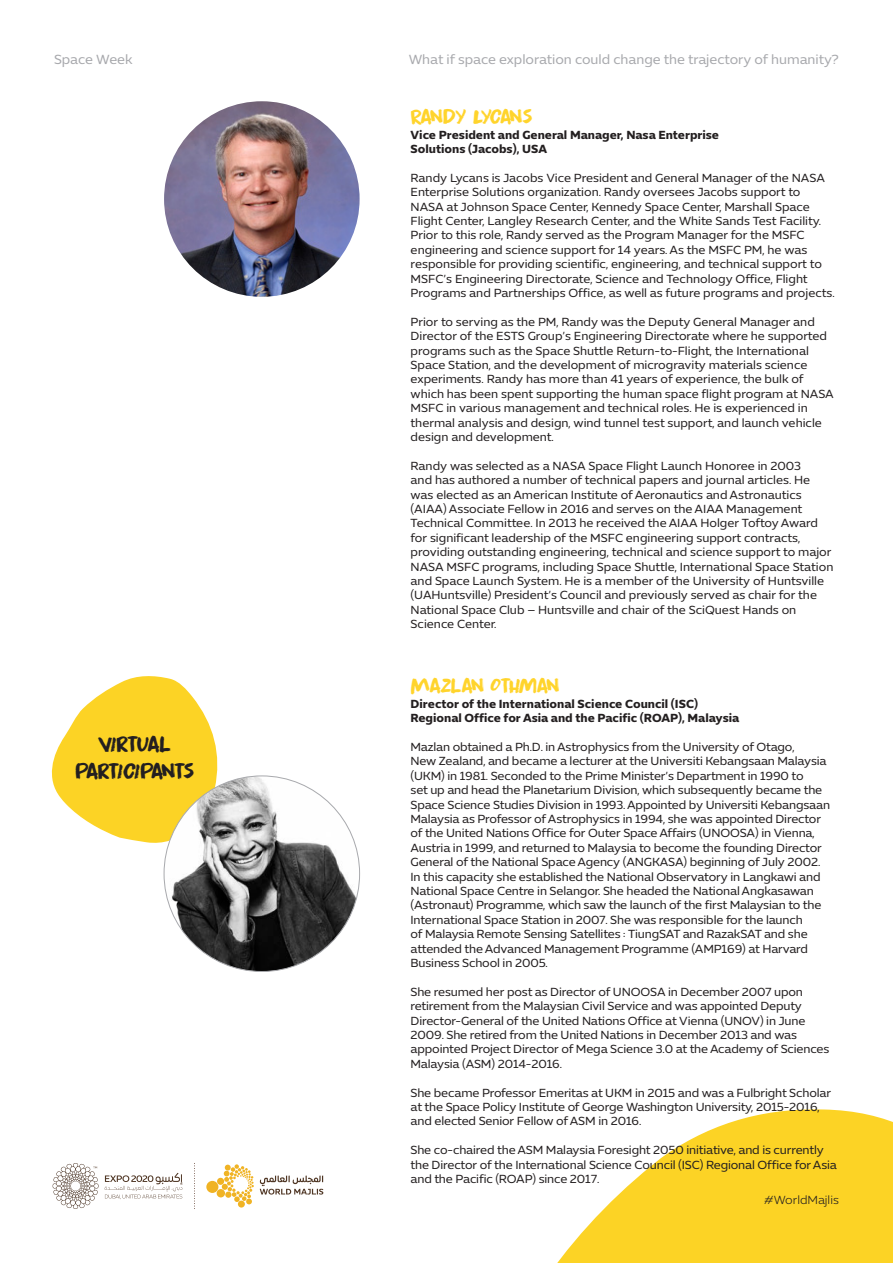
<style>
.page{position:relative;width:893px;height:1263px;background:#fff}
.page>*{position:absolute;margin:0;border:0;box-sizing:border-box;transform-origin:0 0}
.t1{font:22.5px/27px "Apex Brush DEMO";letter-spacing:-.075em;color:#231f20;text-align:center}
.t2{font:21px "Apex Brush DEMO";letter-spacing:-.045em;color:#ffd42c}
.t3{font:21px "Apex Brush DEMO";letter-spacing:-.075em;color:#ffd42c}
.t4{font:13.5px "Expo Sans Std";color:#a8a9ad}
.t5{font:12px/14.4px "Expo Sans Std";letter-spacing:-.01em;color:#231f20}
.t6{font:700 12px/14.4px "Expo Sans Std";color:#231f20}
.t7{font:300 12px "Expo Sans Std";color:#231f20}
</style>
<div class="page">
<svg style="left:557px;top:1109px;width:336px;height:154px;fill:#fcd325"></svg>
<img style="left:164px;top:101px;width:196px;height:196px;border-radius:98px">
<svg style="left:51px;top:676px;width:171px;height:171px"></svg>
<img style="left:164px;top:776px;width:196px;height:195px;border-radius:98px">
<svg style="left:194px;top:1163px;width:1px;height:46px"></svg>
<svg style="left:105px;top:1173px;width:78px;height:26px"></svg>
<svg style="left:53px;top:1163px;width:45px;height:46px"></svg>
<svg style="left:260px;top:1175px;width:63px;height:19px"></svg>
<div style="left:217px;top:1178px;width:7px;height:7px;background:#f0b324;border-radius:50%"></div>
<div style="left:206px;top:1181px;width:12px;height:12px;background:#f0b324;border-radius:50%"></div>
<div style="left:217px;top:1189px;width:8px;height:8px;background:#f0b324;border-radius:50%"></div>
<div style="left:238px;top:1200px;width:7px;height:7px;background:#f0b324;border-radius:50%"></div>
<svg style="left:222px;top:1164px;width:32px;height:40px"></svg>
<p class="t4" style="left:54px;top:52px;width:80px">Space Week</p>
<p class="t4" style="left:409px;top:52px;width:432px">What if space exploration could change the trajectory of humanity?</p>
<h1 class="t1" style="left:75px;top:730px;width:120px">VIRTUAL<br>PARTICIPANTS</h1>
<h2 class="t3" style="left:411px;top:104px;width:123px">RANDY LYCANS</h2>
<p class="t6" style="left:411px;top:127px;width:310px">Vice President and General Manager, Nasa Enterprise<br>Solutions (Jacobs), USA</p>
<p class="t5" style="left:411px;top:170px;width:426px">Randy Lycans is Jacobs Vice President and General Manager of the NASA Enterprise Solutions organization. Randy oversees Jacobs support to NASA at Johnson Space Center, Kennedy Space Center, Marshall Space Flight Center, Langley Research Center, and the White Sands Test Facility.<br>Prior to this role, Randy served as the Program Manager for the MSFC engineering and science support for 14 years. As the MSFC PM, he was responsible for providing scientific, engineering, and technical support to MSFC’s Engineering Directorate, Science and Technology Office, Flight Programs and Partnerships Office, as well as future programs and projects.</p>
<p class="t5" style="left:411px;top:314px;width:425px">Prior to serving as the PM, Randy was the Deputy General Manager and Director of the ESTS Group’s Engineering Directorate where he supported programs such as the Space Shuttle Return-to-Flight, the International Space Station, and the development of microgravity materials science experiments. Randy has more than 41 years of experience, the bulk of which has been spent supporting the human space flight program at NASA MSFC in various management and technical roles. He is experienced in thermal analysis and design, wind tunnel test support, and launch vehicle design and development.</p>
<p class="t5" style="left:411px;top:458px;width:424px">Randy was selected as a NASA Space Flight Launch Honoree in 2003<br>and has authored a number of technical papers and journal articles. He was elected as an American Institute of Aeronautics and Astronautics (AIAA) Associate Fellow in 2016 and serves on the AIAA Management Technical Committee. In 2013 he received the AIAA Holger Toftoy Award for significant leadership of the MSFC engineering support contracts, providing outstanding engineering, technical and science support to major NASA MSFC programs, including Space Shuttle, International Space Station and Space Launch System. He is a member of the University of Huntsville (UAHuntsville) President’s Council and previously served as chair for the National Space Club – Huntsville and chair of the SciQuest Hands on Science Center.</p>
<h2 class="t2" style="left:411px;top:673px;width:150px">MAZLAN OTHMAN</h2>
<p class="t6" style="left:411px;top:696px;width:330px">Director of the International Science Council (ISC)<br>Regional Office for Asia and the Pacific (ROAP), Malaysia</p>
<p class="t5" style="left:411px;top:739px;width:421px">Mazlan obtained a Ph.D. in Astrophysics from the University of Otago,<br>New Zealand, and became a lecturer at the Universiti Kebangsaan Malaysia (UKM) in 1981. Seconded to the Prime Minister’s Department in 1990 to<br>set up and head the Planetarium Division, which subsequently became the Space Science Studies Division in 1993. Appointed by Universiti Kebangsaan Malaysia as Professor of Astrophysics in 1994, she was appointed Director of the United Nations Office for Outer Space Affairs (UNOOSA) in Vienna, Austria in 1999, and returned to Malaysia to become the founding Director General of the National Space Agency (ANGKASA) beginning of July 2002.<br>In this capacity she established the National Observatory in Langkawi and National Space Centre in Selangor. She headed the National Angkasawan (Astronaut) Programme, which saw the launch of the first Malaysian to the International Space Station in 2007. She was responsible for the launch<br>of Malaysia Remote Sensing Satellites : TiungSAT and RazakSAT and she attended the Advanced Management Programme (AMP169) at Harvard Business School in 2005.</p>
<p class="t5" style="left:411px;top:984px;width:420px">She resumed her post as Director of UNOOSA in December 2007 upon retirement from the Malaysian Civil Service and was appointed Deputy Director-General of the United Nations Office at Vienna (UNOV) in June 2009. She retired from the United Nations in December 2013 and was appointed Project Director of Mega Science 3.0 at the Academy of Sciences Malaysia (ASM) 2014-2016.</p>
<p class="t5" style="left:411px;top:1085px;width:422px">She became Professor Emeritas at UKM in 2015 and was a Fulbright Scholar at the Space Policy Institute of George Washington University, 2015-2016, and elected Senior Fellow of ASM in 2016.</p>
<p class="t5" style="left:411px;top:1143px;width:428px">She co-chaired the ASM Malaysia Foresight 2050 initiative, and is currently the Director of the International Science Council (ISC) Regional Office for Asia and the Pacific (ROAP) since 2017.</p>
<p class="t7" style="left:764px;top:1193px;width:76px">#WorldMajlis</p>
</div>
